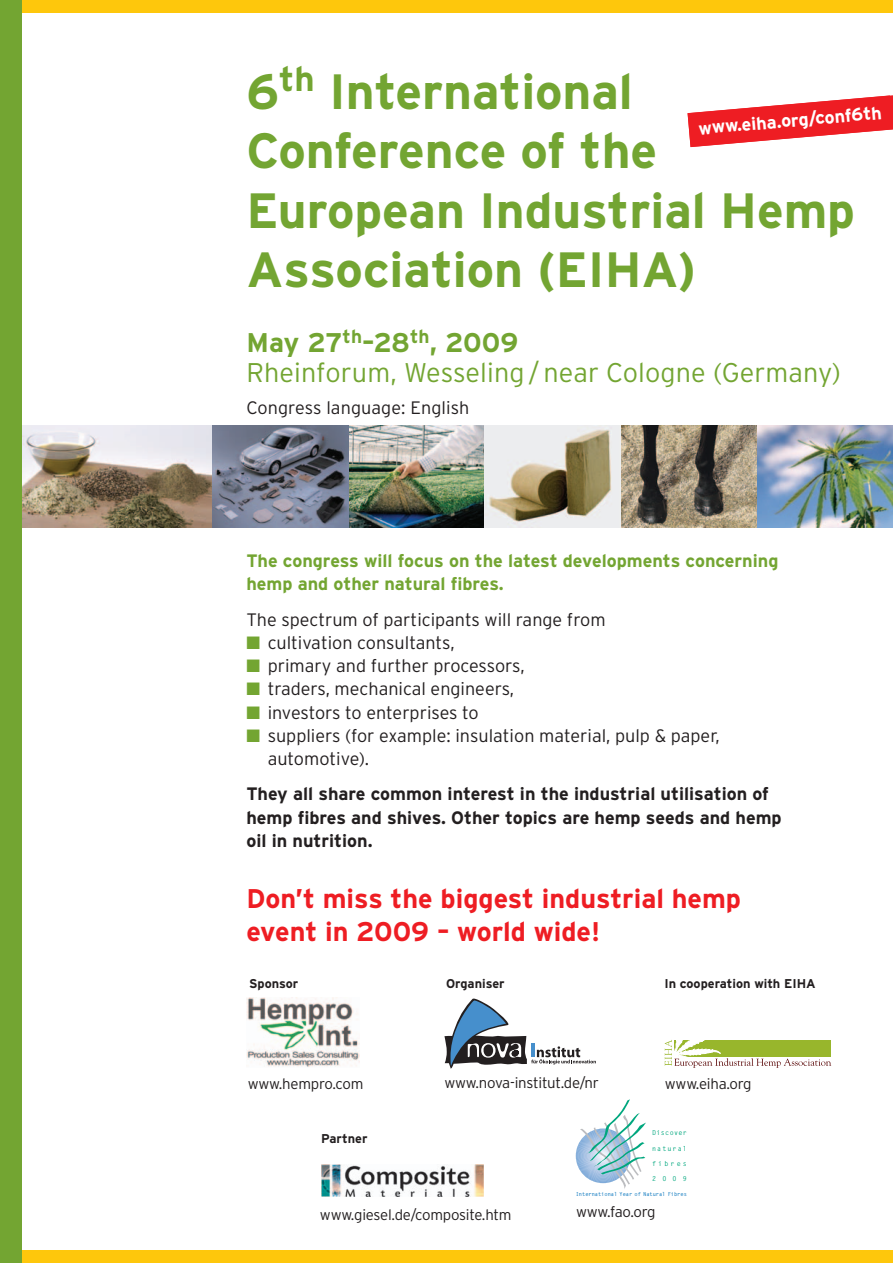
<style>
.page{position:relative;width:893px;height:1263px;background:#fff}
.page>*{position:absolute;margin:0;border:0;box-sizing:border-box;transform-origin:0 0}
.t1{font:700 49.5px/59.4px "Interstate";color:#73a532}
.t2{font:300 27px/29.2px "Interstate";letter-spacing:.005em;color:#73a532}
.t3{font:700 27px/32.4px "Interstate";color:#ee1d23}
.t4{font:300 18px/23.2px "Interstate";color:#231f20}
.t5{font:700 18px/23.2px "Interstate";color:#231f20}
.t6{font:700 18px/23.2px "Interstate";color:#73a532}
.t7{font:700 18px "Interstate";color:#fff}
.t8{font:300 15px "Interstate";letter-spacing:-.015em;color:#231f20}
.t9{font:700 12.75px "Interstate";color:#231f20}
.t10{font:700 6.75px "Letter Gothic Std";letter-spacing:.16em;color:#00a77e}
.t11{font:700 6.75px "Letter Gothic Std";letter-spacing:.05em;color:#00a77e}
.t12{font:700 5.4px "Letter Gothic Std";letter-spacing:-.015em;color:#0072bc}
.s1{font-weight:700}
.s2{color:#73a532}
</style>
<div class="page">
<img style="left:21px;top:425px;width:191px;height:102px">
<img style="left:348px;top:425px;width:136px;height:102px">
<img style="left:757px;top:425px;width:135px;height:102px">
<div style="left:0;top:0;width:892px;height:13px;background:#fec70c"></div>
<div style="left:0;top:1250px;width:892px;height:13px;background:#fec70c"></div>
<div style="left:0;top:0;width:21px;height:1263px;background:#73a532"></div>
<svg style="left:687px;top:95px;width:205px;height:52px"></svg>
<svg style="left:621px;top:425px;width:136px;height:102px;background:#867a67"></svg>
<svg style="left:212px;top:425px;width:136px;height:102px;background:#707587"></svg>
<svg style="left:664px;top:1040px;width:167px;height:28px"></svg>
<svg style="left:484px;top:425px;width:136px;height:102px;background:#bfb9a7"></svg>
<img style="left:247px;top:997px;width:112px;height:70px">
<svg style="left:576px;top:1099px;width:70px;height:90px"></svg>
<svg style="left:444px;top:999px;width:152px;height:70px"></svg>
<img style="left:321px;top:1165px;width:162px;height:32px">
<h1 class="t1" style="left:246px;top:66px;width:610px">6<sup>th</sup> International<br>Conference of the<br>European Industrial Hemp<br>Association (EIHA)</h1>
<p class="t7" style="left:698px;top:122px;width:185px;rotate:-5deg">www.eiha.org/conf6th</p>
<h2 class="t2" style="left:246px;top:331px;width:596px"><span class="s1">May 27</span><sup>th</sup><span class="s1">–28</span><sup>th</sup><span class="s1">, 2009<br></span>Rheinforum, Wesseling / near Cologne (Germany)</h2>
<p class="t4" style="left:246px;top:397px;width:224px">Congress language: English</p>
<p class="t6" style="left:246px;top:551px;width:533px">The congress will focus on the latest developments concerning hemp and other natural fibres.</p>
<p class="t4" style="left:246px;top:609px;width:361px">The spectrum of participants will range from</p>
<p class="t4" style="left:246px;top:632px;width:210px"><span class="s2">■</span> cultivation consultants,</p>
<p class="t4" style="left:246px;top:656px;width:280px"><span class="s2">■</span> primary and further processors,</p>
<p class="t4" style="left:246px;top:679px;width:269px"><span class="s2">■</span> traders, mechanical engineers,</p>
<p class="t4" style="left:246px;top:702px;width:234px"><span class="s2">■</span> investors to enterprises to</p>
<p class="t4" style="left:268px;top:725px;width:453px;text-indent:-21px"><span class="s2">■</span> suppliers (for example: insulation material, pulp &amp; paper, automotive).</p>
<p class="t5" style="left:246px;top:784px;width:537px">They all share common interest in the industrial utilisation of hemp fibres and shives. Other topics are hemp seeds and hemp oil in nutrition.</p>
<h2 class="t3" style="left:246px;top:885px;width:496px">Don’t miss the biggest industrial hemp event in 2009 – world wide!</h2>
<p class="t9" style="left:249px;top:979px;width:51px">Sponsor</p>
<p class="t9" style="left:446px;top:979px;width:60px">Organiser</p>
<p class="t9" style="left:664px;top:979px;width:153px">In cooperation with EIHA</p>
<p class="t8" style="left:248px;top:1078px;width:117px">www.hempro.com</p>
<p class="t8" style="left:444px;top:1078px;width:156px">www.nova-institut.de/nr</p>
<p class="t8" style="left:665px;top:1079px;width:88px">www.eiha.org</p>
<p class="t9" style="left:321px;top:1134px;width:48px">Partner</p>
<p class="t11" style="left:652px;top:1130px;width:36px">Discover</p>
<p class="t10" style="left:652px;top:1146px;width:36px">natural</p>
<p class="t10" style="left:652px;top:1161px;width:36px">fibres</p>
<p class="t10" style="left:652px;top:1176px;width:36px">2009</p>
<p class="t12" style="left:576px;top:1192px;width:113px">International Year of Natural Fibres</p>
<p class="t8" style="left:320px;top:1209px;width:193px">www.giesel.de/composite.htm</p>
<p class="t8" style="left:576px;top:1207px;width:81px">www.fao.org</p>
</div>
